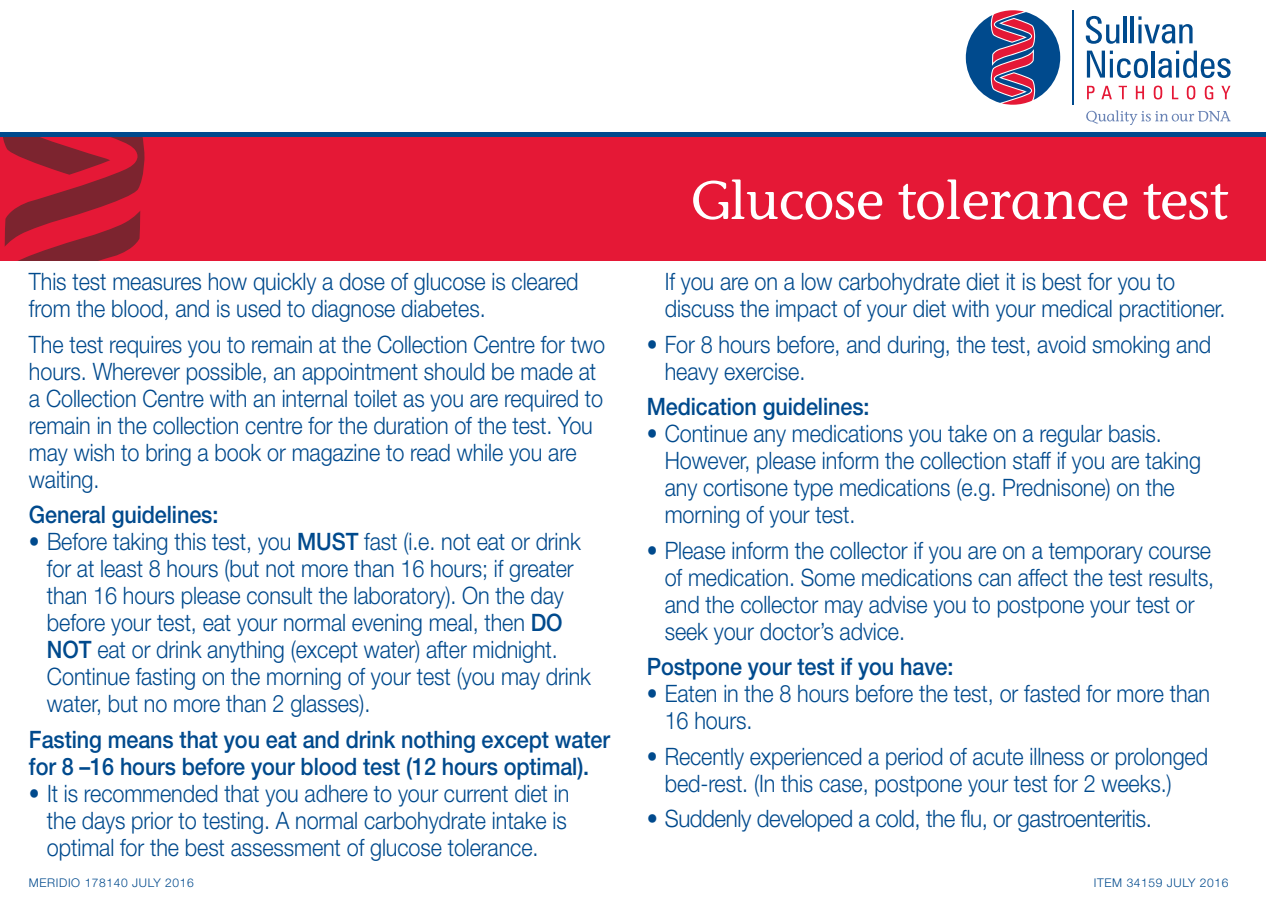
<style>
.page{position:relative;width:1266px;height:900px;background:#fff}
.page>*{position:absolute;margin:0;border:0;box-sizing:border-box;transform-origin:0 0}
.t1{font:500 54px "Stone Inf ITC Std";letter-spacing:-.005em;color:#fff}
.t2{font:300 24px/27px "Helvetica Neue LT Std";letter-spacing:-.005em;color:#004a8d;scale:.9 1}
.t3{font:500 24px/27px "Helvetica Neue LT Std";letter-spacing:-.005em;color:#004a8d;scale:.9 1}
.t4{font:300 24px "Helvetica Neue LT Std";letter-spacing:-.005em;color:#004a8d;scale:.93 1}
.t5{font:300 12px "Helvetica Neue LT Std";letter-spacing:.05em;color:#004a8d}
.s1{font-weight:500}
</style>
<div class="page">
<hr style="left:1072px;top:10px;width:1px;height:95px;background:#004a8d">
<svg style="left:1085px;top:16px;width:34px;height:28px"></svg>
<hr style="left:1123px;top:16px;width:3px;height:27px;background:#004a8d">
<hr style="left:1130px;top:16px;width:4px;height:27px;background:#004a8d">
<svg style="left:1138px;top:16px;width:54px;height:28px"></svg>
<svg style="left:1086px;top:51px;width:61px;height:27px"></svg>
<hr style="left:1151px;top:51px;width:3px;height:27px;background:#004a8d">
<svg style="left:1158px;top:51px;width:72px;height:27px"></svg>
<svg style="left:1087px;top:86px;width:7px;height:13px"></svg>
<svg style="left:1101px;top:86px;width:10px;height:13px"></svg>
<svg style="left:1118px;top:86px;width:9px;height:13px"></svg>
<svg style="left:1135px;top:86px;width:9px;height:13px"></svg>
<svg style="left:1153px;top:86px;width:9px;height:13px"></svg>
<svg style="left:1172px;top:86px;width:6px;height:13px"></svg>
<svg style="left:1186px;top:86px;width:9px;height:13px"></svg>
<svg style="left:1204px;top:86px;width:9px;height:13px"></svg>
<svg style="left:1221px;top:86px;width:9px;height:13px"></svg>
<svg style="left:965px;top:10px;width:95px;height:95px"></svg>
<svg style="left:1086px;top:110px;width:144px;height:15px"></svg>
<div style="left:0;top:133px;width:1266px;height:127px;background:#e51836"></div>
<svg style="left:3px;top:137px;width:141px;height:123px"></svg>
<hr style="left:0;top:133px;width:1266px;height:4px;background:#004a8d">
<p class="t2" style="left:29px;top:268px;width:612px">This test measures how quickly a dose of glucose is cleared from the blood, and is used to diagnose diabetes.</p>
<p class="t2" style="left:29px;top:330px;width:641px">The test requires you to remain at the Collection Centre for two hours. Wherever possible, an appointment should be made at a Collection Centre with an internal toilet as you are required to remain in the collection centre for the duration of the test. You may wish to bring a book or magazine to read while you are waiting.</p>
<p class="t3" style="left:29px;top:501px;width:212px">General guidelines:</p>
<p class="t2" style="left:29px;top:528px;width:614px">• Before taking this test, you <span class="s1">MUST</span> fast (i.e. not eat or drink</p>
<p class="t2" style="left:47px;top:555px;width:606px">for at least 8 hours (but not more than 16 hours; if greater than 16 hours please consult the laboratory). On the day before your test, eat your normal evening meal, then <span class="s1">DO NOT</span> eat or drink anything (except water) after midnight.<br>Continue fasting on the morning of your test (you may drink water, but no more than 2 glasses).</p>
<p class="t3" style="left:29px;top:725px;width:647px">Fasting means that you eat and drink nothing except water for 8 –16 hours before your blood test (12 hours optimal).</p>
<p class="t2" style="left:29px;top:779px;width:602px">• It is recommended that you adhere to your current diet in</p>
<p class="t2" style="left:47px;top:806px;width:579px">the days prior to testing. A normal carbohydrate intake is optimal for the best assessment of glucose tolerance.</p>
<p class="t5" style="left:29px;top:875px;width:166px">MERIDIO 178140 JULY 2016</p>
<p class="t1" style="left:690px;top:166px;width:539px">Glucose tolerance test</p>
<p class="t2" style="left:665px;top:268px;width:624px">If you are on a low carbohydrate diet it is best for you to discuss the impact of your diet with your medical practitioner.</p>
<p class="t2" style="left:647px;top:330px;width:628px">• For 8 hours before, and during, the test, avoid smoking and</p>
<p class="t2" style="left:665px;top:357px;width:158px">heavy exercise.</p>
<p class="t3" style="left:647px;top:393px;width:249px">Medication guidelines:</p>
<p class="t2" style="left:647px;top:420px;width:574px">• Continue any medications you take on a regular basis.</p>
<p class="t2" style="left:665px;top:447px;width:597px">However, please inform the collection staff if you are taking any cortisone type medications (e.g. Prednisone) on the morning of your test.</p>
<p class="t2" style="left:647px;top:536px;width:628px">• Please inform the collector if you are on a temporary course</p>
<p class="t2" style="left:665px;top:563px;width:612px">of medication. Some medications can affect the test results, and the collector may advise you to postpone your test or seek your doctor’s advice.</p>
<p class="t3" style="left:647px;top:653px;width:342px">Postpone your test if you have:</p>
<p class="t2" style="left:647px;top:680px;width:627px">• Eaten in the 8 hours before the test, or fasted for more than</p>
<p class="t2" style="left:665px;top:707px;width:99px">16 hours.</p>
<p class="t2" style="left:647px;top:742px;width:625px">• Recently experienced a period of acute illness or prolonged</p>
<p class="t2" style="left:665px;top:769px;width:565px">bed-rest. (In this case, postpone your test for 2 weeks.)</p>
<p class="t4" style="left:647px;top:804px;width:544px">• Suddenly developed a cold, the flu, or gastroenteritis.</p>
<p class="t5" style="left:1093px;top:875px;width:136px">ITEM 34159 JULY 2016</p>
</div>
